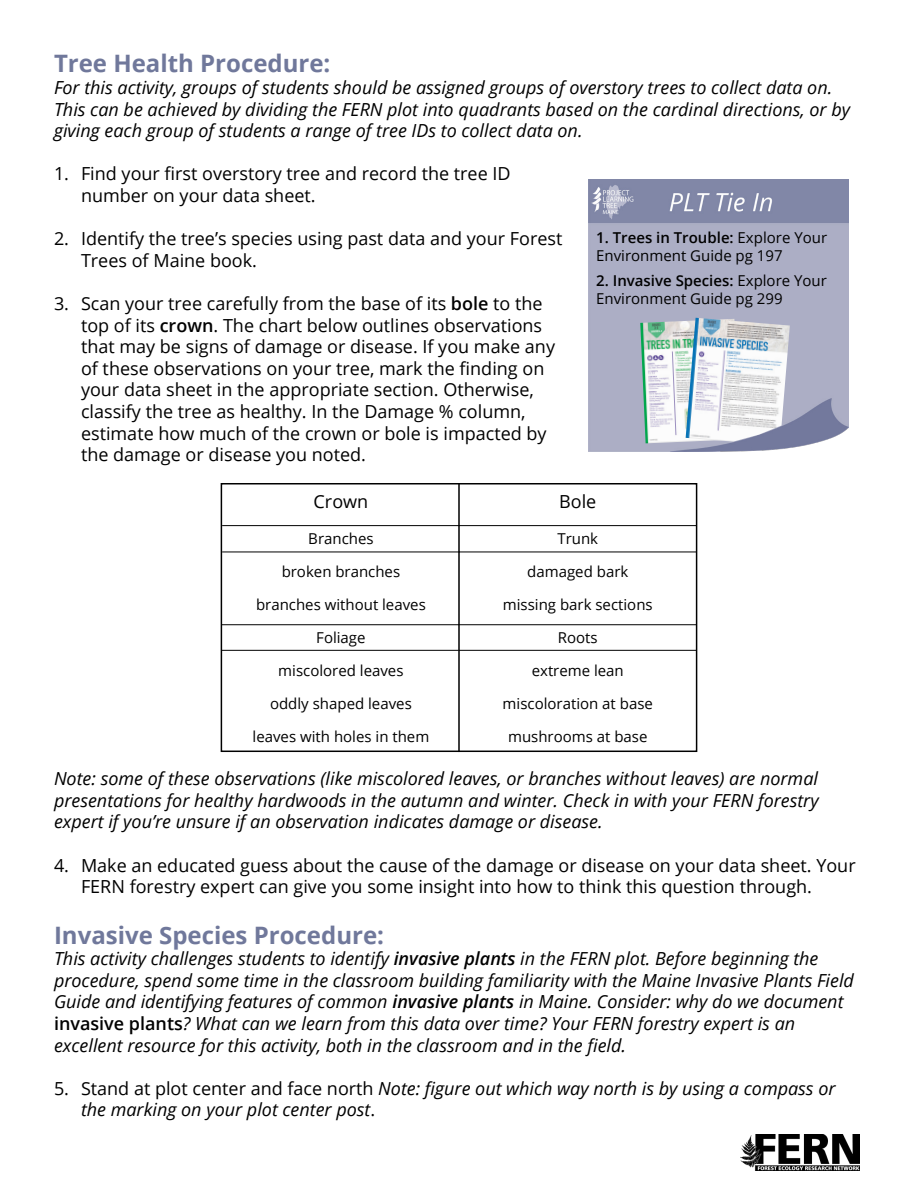
<style>
.page{position:relative;width:918px;height:1188px;background:#fff}
.page>*{position:absolute;margin:0;border:0;box-sizing:border-box;transform-origin:0 0}
.t1{font:700 24px "Open Sans";color:#70789b}
.t2{font:italic 18px/21.6px "Open Sans";color:#000}
.t3{font:18px/21.6px "Open Sans";color:#000}
.t4{font:15px/18px "Open Sans";color:#000}
.s1{font-weight:600}
.s2{font-weight:600;font-style:normal}
.s3{font-style:normal}
</style>
<div class="page">
<img style="left:740px;top:1134px;width:119px;height:37px">
<img style="left:588px;top:179px;width:261px;height:273px">
<img style="left:640px;top:319px;width:100px;height:124px">
<img style="left:686px;top:318px;width:104px;height:124px">
<hr style="left:458px;top:484px;width:2px;height:268px;background:#000">
<hr style="left:222px;top:552px;width:238px;height:1px;background:#000">
<hr style="left:459px;top:650px;width:237px;height:1px;background:#000">
<div style="left:221px;top:483px;width:476px;height:269px;border:2px solid #000"></div>
<hr style="left:222px;top:525px;width:238px;height:1px;background:#000">
<hr style="left:221px;top:624px;width:238px;height:1px;background:#000">
<hr style="left:221px;top:650px;width:238px;height:1px;background:#000">
<hr style="left:459px;top:525px;width:237px;height:1px;background:#000">
<hr style="left:459px;top:552px;width:237px;height:1px;background:#000">
<hr style="left:459px;top:624px;width:237px;height:1px;background:#000">
<h1 class="t1" style="left:54px;top:47px;width:278px">Tree Health Procedure:</h1>
<p class="t2" style="left:54px;top:76px;width:798px">For this activity, groups of students should be assigned groups of overstory trees to collect data on.<br>This can be achieved by dividing the FERN plot into quadrants based on the cardinal directions, or by giving each group of students a range of tree IDs to collect data on.</p>
<p class="t3" style="left:81px;top:163px;width:431px;text-indent:-27px">1. Find your first overstory tree and record the tree ID number on your data sheet.</p>
<p class="t3" style="left:81px;top:227px;width:483px;text-indent:-27px">2. Identify the tree’s species using past data and your Forest<br>Trees of Maine book.</p>
<p class="t3" style="left:81px;top:292px;width:476px;text-indent:-27px">3. Scan your tree carefully from the base of its <span class="s1">bole</span> to the top of its <span class="s1">crown</span>. The chart below outlines observations that may be signs of damage or disease. If you make any of these observations on your tree, mark the finding on your data sheet in the appropriate section. Otherwise, classify the tree as healthy. In the Damage % column, estimate how much of the crown or bole is impacted by the damage or disease you noted.</p>
<p class="t4" style="left:596px;top:228px;width:232px"><span class="s1">1. Trees in Trouble:</span> Explore Your<br>Environment Guide pg 197</p>
<p class="t4" style="left:596px;top:272px;width:232px"><span class="s1">2. Invasive Species:</span> Explore Your<br>Environment Guide pg 299</p>
<p class="t3" style="left:314px;top:490px;width:56px">Crown</p>
<p class="t4" style="left:308px;top:529px;width:67px">Branches</p>
<p class="t4" style="left:282px;top:562px;width:120px">broken branches</p>
<p class="t4" style="left:256px;top:595px;width:171px">branches without leaves</p>
<p class="t4" style="left:316px;top:628px;width:51px">Foliage</p>
<p class="t4" style="left:278px;top:661px;width:127px">miscolored leaves</p>
<p class="t4" style="left:270px;top:694px;width:143px">oddly shaped leaves</p>
<p class="t4" style="left:253px;top:727px;width:178px">leaves with holes in them</p>
<p class="t3" style="left:559px;top:490px;width:39px">Bole</p>
<p class="t4" style="left:557px;top:529px;width:42px">Trunk</p>
<p class="t4" style="left:527px;top:562px;width:103px">damaged bark</p>
<p class="t4" style="left:503px;top:595px;width:151px">missing bark sections</p>
<p class="t4" style="left:558px;top:628px;width:41px">Roots</p>
<p class="t4" style="left:532px;top:661px;width:94px">extreme lean</p>
<p class="t4" style="left:503px;top:694px;width:152px">miscoloration at base</p>
<p class="t4" style="left:508px;top:727px;width:141px">mushrooms at base</p>
<p class="t2" style="left:54px;top:767px;width:766px;text-align:justify">Note: some of these observations (like miscolored leaves, or branches without leaves) are normal presentations for healthy hardwoods in the autumn and winter. Check in with your FERN forestry expert if you’re unsure if an observation indicates damage or disease.</p>
<p class="t3" style="left:81px;top:854px;width:776px;text-indent:-27px">4. Make an educated guess about the cause of the damage or disease on your data sheet. Your<br>FERN forestry expert can give you some insight into how to think this question through.</p>
<h1 class="t1" style="left:54px;top:918px;width:332px">Invasive Species Procedure:</h1>
<p class="t2" style="left:54px;top:947px;width:801px">This activity challenges students to identify <span class="s1">invasive plants</span> in the FERN plot. Before beginning the procedure, spend some time in the classroom building familiarity with the Maine Invasive Plants Field Guide and identifying features of common <span class="s1">invasive plants</span> in Maine. Consider: why do we document <span class="s2">invasive plants</span>? What can we learn from this data over time? Your FERN forestry expert is an excellent resource for this activity, both in the classroom and in the field.</p>
<p class="t2" style="left:81px;top:1077px;width:756px;text-indent:-27px"><span class="s3">5. Stand at plot center and face north</span> Note: figure out which way north is by using a compass or the marking on your plot center post<span class="s3">.</span></p>
</div>
